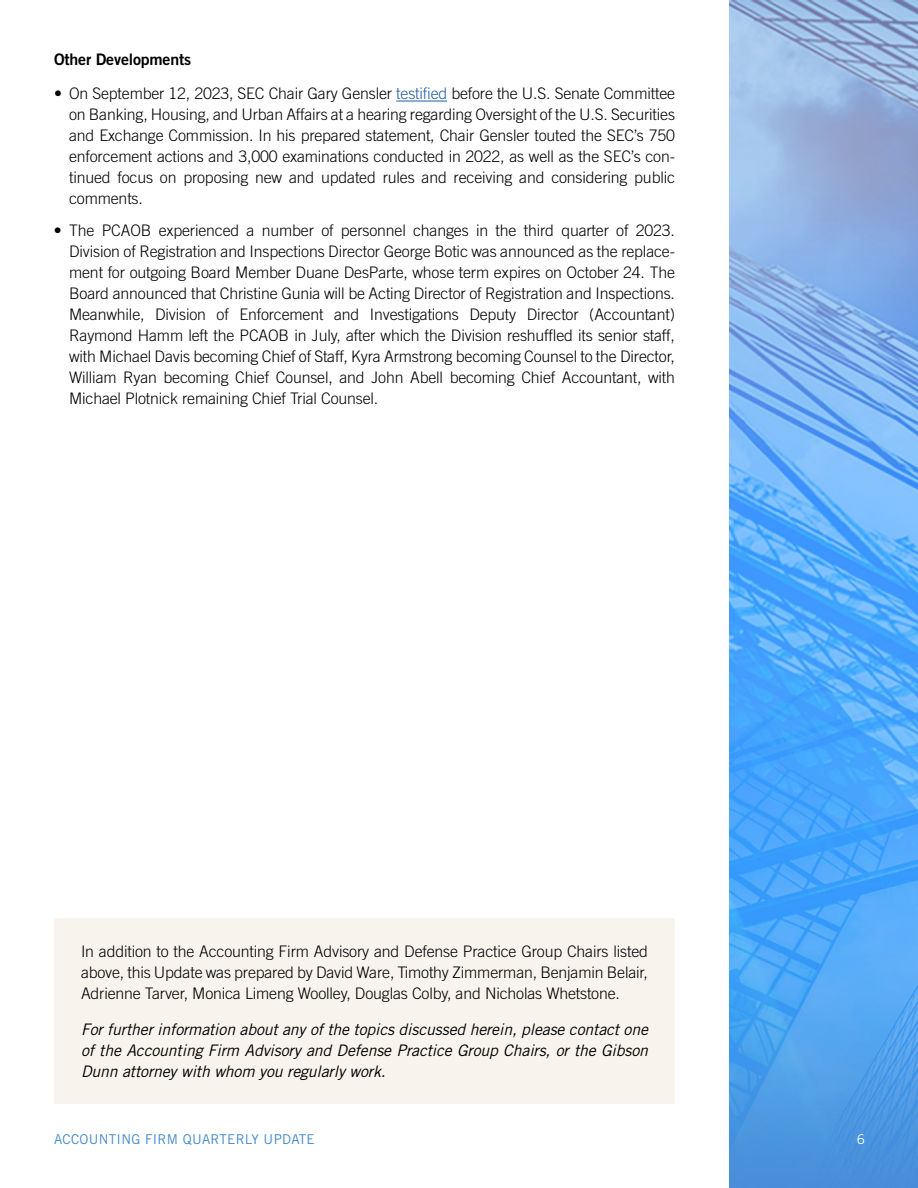
<style>
.page{position:relative;width:918px;height:1188px;background:#fff}
.page>*{position:absolute;margin:0;border:0;box-sizing:border-box;transform-origin:0 0}
.t1{font:300 15.9px/21px "Trade Gothic LT Std";letter-spacing:-.01em;color:#000;text-align:justify}
.t2{font:italic 15.9px/21px "Trade Gothic LT Std";letter-spacing:-.01em;color:#000;text-align:justify}
.t3{font:15.9px "Trade Gothic LT Std Bd 2";letter-spacing:-.01em;color:#000}
.t4{font:13.5px "Trade Gothic LT Std";letter-spacing:.02em;color:#468ac9}
.t5{font:13.5px "Trade Gothic LT Std";color:#fff}
.s1{color:#215e9e}
</style>
<div class="page">
<img style="left:729px;top:0;width:189px;height:1188px">
<div style="left:54px;top:918px;width:621px;height:186px;background:#f8f4ed"></div>
<hr style="left:396px;top:101px;width:51px;height:1px;background:#215e9e">
<p class="t3" style="left:54px;top:50px;width:139px">Other Developments</p>
<p class="t1" style="left:69px;top:83px;width:607px;text-indent:-15px">• On September 12, 2023, SEC Chair Gary Gensler <span class="s1">testified</span> before the U.S. Senate Committee on Banking, Housing, and Urban Affairs at a hearing regarding Oversight of the U.S. Securities and Exchange Commission. In his prepared statement, Chair Gensler touted the SEC’s 750 enforcement actions and 3,000 examinations conducted in 2022, as well as the SEC’s con&shy;tinued focus on proposing new and updated rules and receiving and considering public comments.</p>
<p class="t1" style="left:69px;top:220px;width:607px;text-indent:-15px">• The PCAOB experienced a number of personnel changes in the third quarter of 2023.<br>Division of Registration and Inspections Director George Botic was announced as the replace&shy;ment for outgoing Board Member Duane DesParte, whose term expires on October 24. The Board announced that Christine Gunia will be Acting Director of Registration and Inspections.<br>Meanwhile, Division of Enforcement and Investigations Deputy Director (Accountant)<br>Raymond Hamm left the PCAOB in July, after which the Division reshuffled its senior staff, with Michael Davis becoming Chief of Staff, Kyra Armstrong becoming Counsel to the Director, William Ryan becoming Chief Counsel, and John Abell becoming Chief Accountant, with Michael Plotnick remaining Chief Trial Counsel.</p>
<p class="t1" style="left:81px;top:941px;width:569px">In addition to the Accounting Firm Advisory and Defense Practice Group Chairs listed above, this Update was prepared by David Ware, Timothy Zimmerman, Benjamin Belair, Adrienne Tarver, Monica Limeng Woolley, Douglas Colby, and Nicholas Whetstone.</p>
<p class="t2" style="left:81px;top:1019px;width:569px">For further information about any of the topics discussed herein, please contact one of the Accounting Firm Advisory and Defense Practice Group Chairs, or the Gibson Dunn attorney with whom you regularly work.</p>
<p class="t4" style="left:54px;top:1131px;width:262px">ACCOUNTING FIRM QUARTERLY UPDATE</p>
<p class="t5" style="left:857px;top:1131px;width:10px">6</p>
</div>
